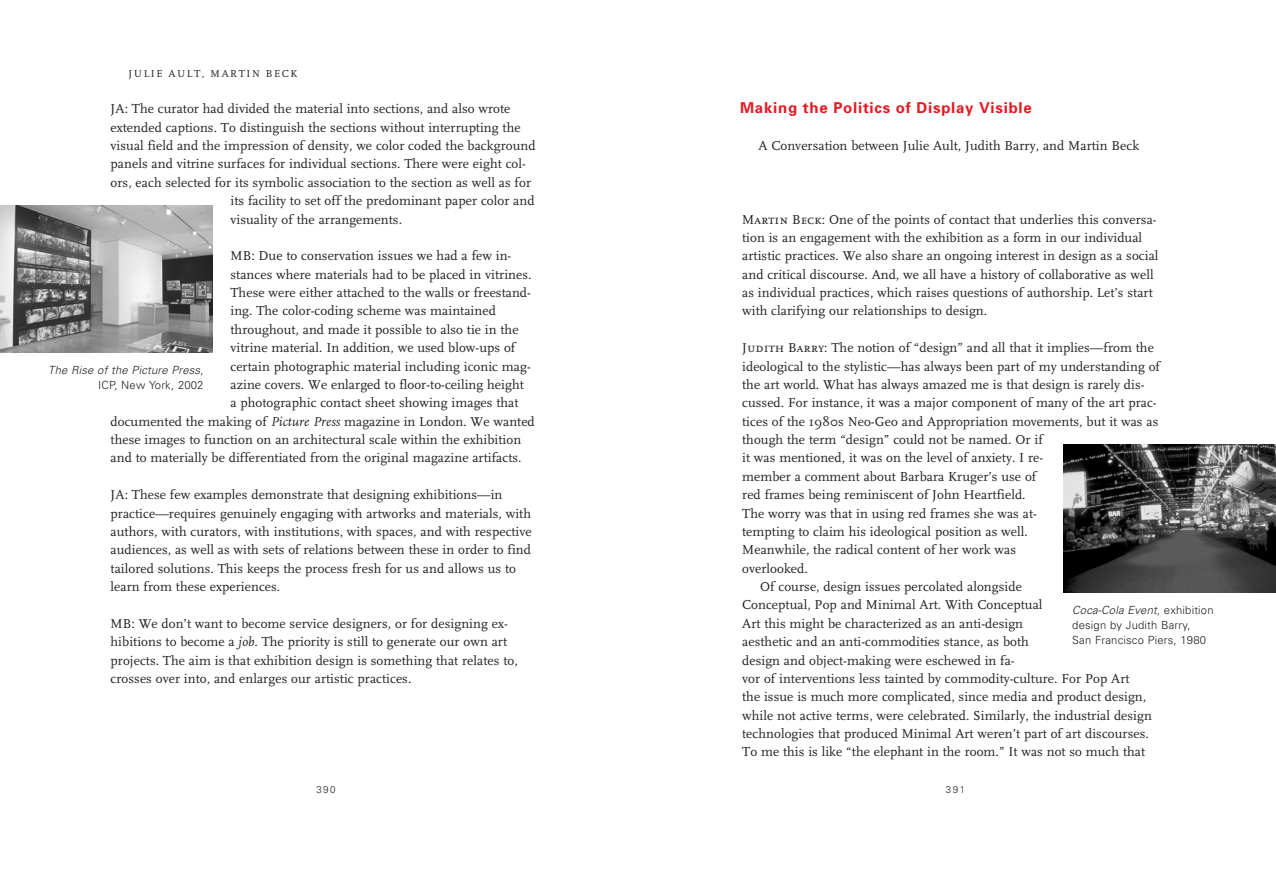
<style>
.page{position:relative;width:1276px;height:893px;background:#fff}
.page>*{position:absolute;margin:0;border:0;box-sizing:border-box;transform-origin:0 0}
.t1{font:700 15px "Univers";letter-spacing:.05em;color:#e51a23}
.english__body__1st_P{font:13.5px/18.3px "FF Scala";letter-spacing:.005em;color:#231f20}
.english__body__2nd_P{font:13.5px/18.3px "FF Scala";letter-spacing:.005em;color:#231f20}
.author_names{font:13.5px "FF Scala";letter-spacing:.005em;color:#231f20}
.english__captions__r{font:300 11.25px/15px "Univers";letter-spacing:.015em;color:#231f20}
.english__captions__l{font:italic 300 11.25px "Univers";letter-spacing:.015em;color:#231f20}
.english__captions__l-2{font:300 11.25px "Univers";letter-spacing:.015em;color:#231f20}
.t2{font:10.5px "FF Scala";letter-spacing:.15em;color:#231f20}
.t3{font:300 9.75px "Univers";letter-spacing:.15em;color:#231f20}
.s1{font-family:"FF Scala Caps"}
.s2{font-style:italic}
.s3{font-style:normal}
</style>
<div class="page">
<img style="left:0;top:205px;width:212px;height:148px">
<img style="left:1063px;top:444px;width:213px;height:149px">
<p class="t2" style="left:129px;top:67px;width:170px">JULIE AULT, MARTIN BECK</p>
<p class="english__body__1st_P" style="left:111px;top:100px;width:401px"><span class="s1">JA:</span> The curator had divided the material into sections, and also wrote</p>
<p class="english__body__1st_P" style="left:111px;top:118px;width:411px">extended captions. To distinguish the sections without interrupting the</p>
<p class="english__body__1st_P" style="left:111px;top:137px;width:426px">visual field and the impression of density, we color coded the background</p>
<p class="english__body__1st_P" style="left:111px;top:155px;width:417px">panels and vitrine surfaces for individual sections. There were eight col-</p>
<p class="english__body__1st_P" style="left:111px;top:173px;width:422px">ors, each selected for its symbolic association to the section as well as for</p>
<p class="english__body__1st_P" style="left:230px;top:192px;width:306px">its facility to set off the predominant paper color and</p>
<p class="english__body__1st_P" style="left:230px;top:210px;width:173px">visuality of the arrangements.</p>
<p class="english__body__1st_P" style="left:230px;top:247px;width:282px"><span class="s1">MB:</span> Due to conservation issues we had a few in-</p>
<p class="english__body__1st_P" style="left:230px;top:265px;width:303px">stances where materials had to be placed in vitrines.</p>
<p class="english__body__1st_P" style="left:230px;top:284px;width:302px">These were either attached to the walls or freestand-</p>
<p class="english__body__1st_P" style="left:230px;top:302px;width:267px">ing. The color-coding scheme was maintained</p>
<p class="english__body__1st_P" style="left:230px;top:320px;width:290px">throughout, and made it possible to also tie in the</p>
<p class="english__body__1st_P" style="left:230px;top:339px;width:286px">vitrine material. In addition, we used blow-ups of</p>
<p class="english__body__1st_P" style="left:230px;top:357px;width:302px">certain photographic material including iconic mag-</p>
<p class="english__body__1st_P" style="left:230px;top:376px;width:295px">azine covers. We enlarged to floor-to-ceiling height</p>
<p class="english__body__1st_P" style="left:230px;top:394px;width:289px">a photographic contact sheet showing images that</p>
<p class="english__body__1st_P" style="left:111px;top:412px;width:426px">documented the making of <span class="s2">Picture Press</span> magazine in London. We wanted</p>
<p class="english__body__1st_P" style="left:111px;top:431px;width:412px">these images to function on an architectural scale within the exhibition</p>
<p class="english__body__1st_P" style="left:111px;top:449px;width:412px">and to materially be differentiated from the original magazine artifacts.</p>
<p class="english__body__1st_P" style="left:111px;top:486px;width:423px"><span class="s1">JA:</span> These few examples demonstrate that designing exhibitions—in practice—requires genuinely engaging with artworks and materials, with authors, with curators, with institutions, with spaces, and with respective audiences, as well as with sets of relations between these in order to find tailored solutions. This keeps the process fresh for us and allows us to learn from these experiences.</p>
<p class="english__body__1st_P" style="left:111px;top:614px;width:409px"><span class="s1">MB:</span> We don’t want to become service designers, or for designing ex&shy;hibitions to become a <span class="s2">job</span>. The priority is still to generate our own art projects. The aim is that exhibition design is something that relates to, crosses over into, and enlarges our artistic practices.</p>
<p class="english__captions__l" style="left:48px;top:364px;width:157px">The Rise of the Picture Press<span class="s3">,</span></p>
<p class="english__captions__l-2" style="left:98px;top:379px;width:107px">ICP, New York, 2002</p>
<p class="t1" style="left:740px;top:99px;width:293px">Making the Politics of Display Visible</p>
<p class="author_names" style="left:758px;top:138px;width:382px">A Conversation between Julie Ault, Judith Barry, and Martin Beck</p>
<p class="english__body__1st_P" style="left:742px;top:210px;width:418px"><span class="s1">Martin Beck:</span> One of the points of contact that underlies this conversa&shy;tion is an engagement with the exhibition as a form in our individual artistic practices. We also share an ongoing interest in design as a social and critical discourse. And, we all have a history of collaborative as well as individual practices, which raises questions of authorship. Let’s start with clarifying our relationships to design.</p>
<p class="english__body__1st_P" style="left:742px;top:339px;width:419px"><span class="s1">Judith Barry:</span> The notion of “design” and all that it implies—from the ideological to the stylistic—has always been part of my understanding of the art world. What has always amazed me is that design is rarely dis&shy;cussed. For instance, it was a major component of many of the art prac&shy;tices of the 1980s Neo-Geo and Appropriation movements, but it was as though the term “design” could not be named. Or if<br>it was mentioned, it was on the level of anxiety. I re-<br>member a comment about Barbara Kruger’s use of<br>red frames being reminiscent of John Heartfield.<br>The worry was that in using red frames she was at-<br>tempting to claim his ideological position as well.<br>Meanwhile, the radical content of her work was<br>overlooked.</p>
<p class="english__body__2nd_P" style="left:742px;top:578px;width:411px;text-indent:18px">Of course, design issues percolated alongside<br>Conceptual, Pop and Minimal Art. With Conceptual<br>Art this might be characterized as an anti-design<br>aesthetic and an anti-commodities stance, as both<br>design and object-making were eschewed in fa-<br>vor of interventions less tainted by commodity-culture. For Pop Art<br>the issue is much more complicated, since media and product design, while not active terms, were celebrated. Similarly, the industrial design technologies that produced Minimal Art weren’t part of art discourses.<br>To me this is like “the elephant in the room.” It was not so much that</p>
<p class="english__captions__r" style="left:1072px;top:603px;width:143px"><span class="s2">Coca-Cola Event</span>, exhibition design by Judith Barry,</p>
<p class="english__captions__r" style="left:1072px;top:633px;width:135px">San Francisco Piers, 1980</p>
<p class="t3" style="left:316px;top:784px;width:21px">390</p>
<p class="t3" style="left:946px;top:784px;width:21px">391</p>
</div>
